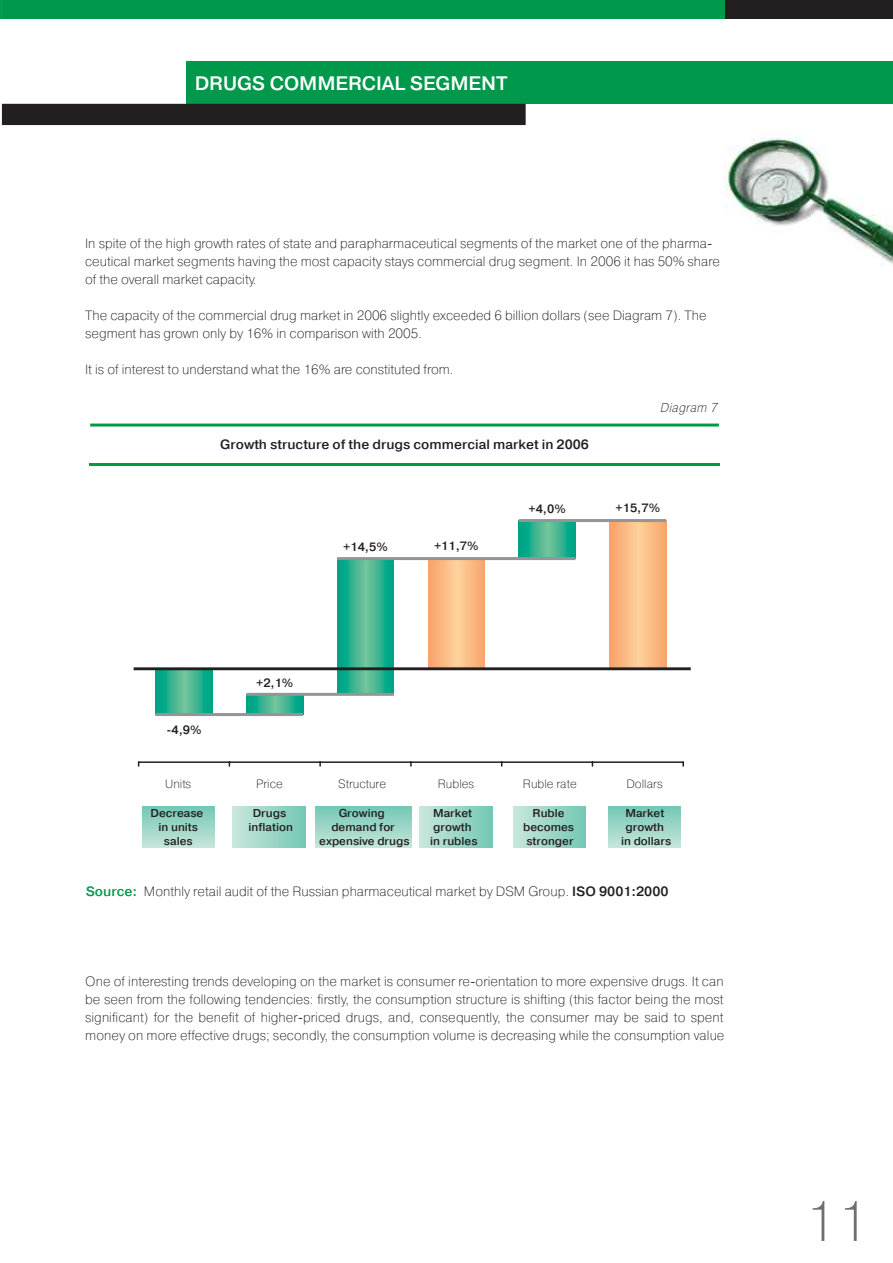
<style>
.page{position:relative;width:893px;height:1263px;background:#fff}
.page>*{position:absolute;margin:0;border:0;box-sizing:border-box;transform-origin:0 0}
.t1{font:57px "Pragmatica Light C";color:#6d6f71}
.t2{font:700 19.5px "Pragmatica Light C";color:#fff}
.t3{font:13.5px/18px "Pragmatica Light C";color:#231f20}
.t4{font:700 13.5px "Pragmatica Light C";color:#231f20}
.t5{font:italic 12.9px "Pragmatica Light C";color:#231f20;scale:.94 1}
.t6{font:12.15px "Pragmatica Light C";color:#231f20}
.t7{font:700 12.15px "Pragmatica Light C";color:#231f20}
.t8{font:700 11.4px/13.6px "Pragmatica Light C";color:#231f20;text-align:center}
.s1{font-weight:700;color:#00984a}
.s2{font-weight:700}
</style>
<div class="page">
<svg style="left:0;top:0;width:2px;height:19px"></svg>
<div style="left:2px;top:0;width:891px;height:19px;background:#00984a"></div>
<div style="left:725px;top:0;width:168px;height:19px;background:#231f20"></div>
<div style="left:186px;top:61px;width:707px;height:43px;background:#00984a"></div>
<div style="left:2px;top:104px;width:524px;height:21px;background:#231f20"></div>
<hr style="left:90px;top:424px;width:629px;height:2px;background:#00984a">
<hr style="left:89px;top:463px;width:630px;height:3px;background:#00984a">
<svg style="left:156px;top:670px;width:56px;height:43px;background:#30b18e"></svg>
<svg style="left:337px;top:560px;width:57px;height:107px;background:#30b28f"></svg>
<svg style="left:428px;top:560px;width:57px;height:107px;background:#fbb982"></svg>
<svg style="left:609px;top:522px;width:57px;height:145px;background:#fbb982"></svg>
<svg style="left:246px;top:696px;width:57px;height:17px"></svg>
<svg style="left:337px;top:670px;width:57px;height:23px"></svg>
<svg style="left:519px;top:522px;width:56px;height:35px;background:#31b28f"></svg>
<hr style="left:139px;top:761px;width:544px;height:2px;background:#231f20">
<div style="left:142px;top:806px;width:72px;height:42px;background:linear-gradient(to bottom,#73c7b4,#c4e5da)"></div>
<div style="left:514px;top:806px;width:72px;height:42px;background:linear-gradient(to right,#c8e6dc,#75c8b5)"></div>
<div style="left:420px;top:806px;width:72px;height:42px;background:linear-gradient(to right,#c8e6dc,#75c8b5)"></div>
<div style="left:233px;top:806px;width:73px;height:42px;background:linear-gradient(to right,#c8e6dc,#74c8b5)"></div>
<div style="left:315px;top:806px;width:97px;height:42px;background:linear-gradient(to bottom,#73c7b4,#c4e5da)"></div>
<div style="left:608px;top:806px;width:73px;height:42px;background:linear-gradient(to bottom,#73c7b4,#c4e5da)"></div>
<hr style="left:519px;top:519px;width:147px;height:3px;background:#939598">
<hr style="left:337px;top:557px;width:238px;height:3px;background:#939598">
<hr style="left:246px;top:693px;width:148px;height:3px;background:#939598">
<hr style="left:156px;top:713px;width:147px;height:3px;background:#939598">
<hr style="left:134px;top:667px;width:557px;height:3px;background:#231f20">
<img style="left:724px;top:137px;width:169px;height:128px">
<h2 class="t2" style="left:195px;top:73px;width:314px">DRUGS COMMERCIAL SEGMENT</h2>
<p class="t3" style="left:85px;top:234px;width:636px">In spite of the high growth rates of state and parapharmaceutical segments of the market one of the pharma&shy;ceutical market segments having the most capacity stays commercial drug segment. In 2006 it has 50% share of the overall market capacity.</p>
<p class="t3" style="left:85px;top:306px;width:623px">The capacity of the commercial drug market in 2006 slightly exceeded 6 billion dollars (see Diagram 7). The segment has grown only by 16% in comparison with 2005.</p>
<p class="t3" style="left:85px;top:360px;width:370px">It is of interest to understand what the 16% are constituted from.</p>
<p class="t4" style="left:220px;top:437px;width:370px">Growth structure of the drugs commercial market in 2006</p>
<p class="t5" style="left:660px;top:400px;width:65px">Diagram 7</p>
<p class="t7" style="left:166px;top:723px;width:37px">-4,9%</p>
<p class="t7" style="left:256px;top:676px;width:39px">+2,1%</p>
<p class="t7" style="left:343px;top:540px;width:46px">+14,5%</p>
<p class="t7" style="left:434px;top:539px;width:46px">+11,7%</p>
<p class="t7" style="left:528px;top:502px;width:39px">+4,0%</p>
<p class="t7" style="left:615px;top:501px;width:46px">+15,7%</p>
<p class="t6" style="left:165px;top:777px;width:28px">Units</p>
<p class="t6" style="left:256px;top:777px;width:28px">Price</p>
<p class="t6" style="left:338px;top:777px;width:50px">Structure</p>
<p class="t6" style="left:438px;top:777px;width:38px">Rubles</p>
<p class="t6" style="left:523px;top:777px;width:55px">Ruble rate</p>
<p class="t6" style="left:626px;top:777px;width:38px">Dollars</p>
<p class="t8" style="left:523px;top:807px;width:52px">Ruble becomes stronger</p>
<p class="t8" style="left:249px;top:807px;width:46px">Drugs inflation</p>
<p class="t8" style="left:319px;top:807px;width:92px">Growing demand for expensive drugs</p>
<p class="t8" style="left:621px;top:807px;width:52px">Market growth in dollars</p>
<p class="t8" style="left:151px;top:807px;width:54px">Decrease in units sales</p>
<p class="t8" style="left:430px;top:807px;width:49px;text-align:left">Market growth in rubles</p>
<p class="t3" style="left:86px;top:882px;width:584px"><span class="s1">Source:</span> Monthly retail audit of the Russian pharmaceutical market by DSM Group. <span class="s2">ISO 9001:2000</span></p>
<p class="t3" style="left:85px;top:972px;width:641px;text-align:justify">One of interesting trends developing on the market is consumer re-orientation to more expensive drugs. It can be seen from the following tendencies: firstly, the consumption structure is shifting (this factor being the most significant) for the benefit of higher-priced drugs, and, consequently, the consumer may be said to spent money on more effective drugs; secondly, the consumption volume is decreasing while the consumption value</p>
<h1 class="t1" style="left:803px;top:1189px;width:66px">11</h1>
</div>
